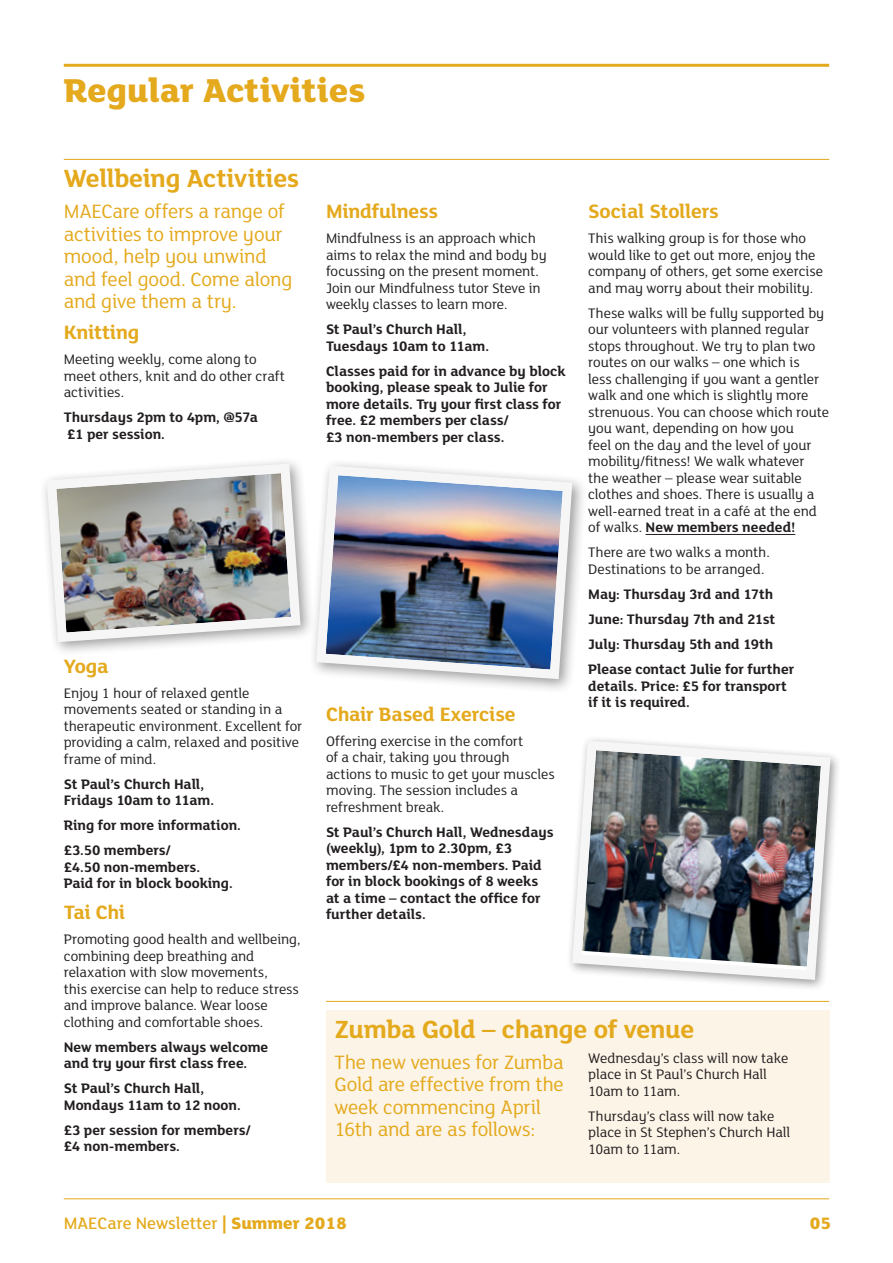
<style>
.page{position:relative;width:893px;height:1263px;background:#fff}
.page>*{position:absolute;margin:0;border:0;box-sizing:border-box;transform-origin:0 0}
.t1{font:800 36px "FS Lola";color:#e4a91c}
.t2{font:700 27px "FS Lola";letter-spacing:-.015em;color:#e4a91c}
.t3{font:21px/22.5px "FS Lola";letter-spacing:-.015em;color:#e4a91c}
.t4{font:700 21px "FS Lola";letter-spacing:-.015em;color:#e4a91c}
.t5{font:500 18px "FS Lola";color:#e4a91c}
.t6{font:800 18px "FS Lola";color:#e4a91c}
.t7{font:15px/16.5px "FS Lola";letter-spacing:-.005em;color:#231f20}
.t8{font:700 15px/16.5px "FS Lola";letter-spacing:-.005em;color:#231f20}
.s1{font-weight:700}
.s2{font-weight:800}
</style>
<div class="page">
<hr style="left:64px;top:159px;width:765px;height:1px;background:#e4a91c">
<hr style="left:646px;top:534px;width:149px;height:1px;background:#231f20">
<hr style="left:64px;top:1198px;width:765px;height:1px;background:#e4a91c">
<hr style="left:64px;top:64px;width:765px;height:3px;background:#e4a91c">
<div style="left:326px;top:1010px;width:503px;height:172px;background:#fcf4e7"></div>
<hr style="left:326px;top:1001px;width:503px;height:1px;background:#e4a91c">
<div style="left:309px;top:458px;width:278px;height:236px;background:#231f20;opacity:.45"></div>
<img style="left:311px;top:461px;width:266px;height:223px">
<div style="left:39px;top:456px;width:277px;height:201px;background:#231f20;opacity:.45"></div>
<img style="left:42px;top:459px;width:263px;height:188px">
<img style="left:570px;top:739px;width:265px;height:246px">
<h1 class="t1" style="left:64px;top:70px;width:303px">Regular Activities</h1>
<h2 class="t2" style="left:64px;top:163px;width:237px">Wellbeing Activities</h2>
<h3 class="t3" style="left:64px;top:201px;width:230px">MAECare offers a range of activities to improve your mood, help you unwind and feel good. Come along and give them a try.</h3>
<h3 class="t4" style="left:64px;top:320px;width:77px">Knitting</h3>
<p class="t7" style="left:64px;top:352px;width:223px">Meeting weekly, come along to meet others, knit and do other craft activities.</p>
<p class="t8" style="left:64px;top:410px;width:196px">Thursdays 2pm to 4pm, @57a £1 per session.</p>
<h3 class="t4" style="left:64px;top:654px;width:46px">Yoga</h3>
<p class="t7" style="left:64px;top:685px;width:240px">Enjoy 1 hour of relaxed gentle movements seated or standing in a therapeutic environment. Excellent for providing a calm, relaxed and positive frame of mind.</p>
<p class="t8" style="left:64px;top:776px;width:152px">St Paul’s Church Hall,<br>Fridays 10am to 11am.</p>
<p class="t8" style="left:64px;top:813px;width:179px;line-height:25px">Ring for more information. £3.50 members/</p>
<p class="t8" style="left:64px;top:859px;width:170px">£4.50 non-members.<br>Paid for in block booking.</p>
<h3 class="t4" style="left:64px;top:900px;width:63px">Tai Chi</h3>
<p class="t7" style="left:64px;top:932px;width:238px">Promoting good health and wellbeing, combining deep breathing and relaxation with slow movements,<br>this exercise can help to reduce stress and improve balance. Wear loose clothing and comfortable shoes.</p>
<p class="t8" style="left:64px;top:1039px;width:206px">New members always welcome and try your first class free.</p>
<p class="t8" style="left:64px;top:1081px;width:179px">St Paul’s Church Hall,<br>Mondays 11am to 12 noon.</p>
<p class="t8" style="left:64px;top:1122px;width:188px">£3 per session for members/ £4 non-members.</p>
<h3 class="t4" style="left:326px;top:199px;width:114px">Mindfulness</h3>
<p class="t7" style="left:326px;top:231px;width:222px">Mindfulness is an approach which aims to relax the mind and body by focussing on the present moment.<br>Join our Mindfulness tutor Steve in weekly classes to learn more.</p>
<p class="t8" style="left:326px;top:322px;width:165px">St Paul’s Church Hall,<br>Tuesdays 10am to 11am.</p>
<p class="t8" style="left:326px;top:364px;width:241px">Classes paid for in advance by block booking, please speak to Julie for more details. Try your first class for free. £2 members per class/<br>£3 non-members per class.</p>
<h3 class="t4" style="left:326px;top:702px;width:191px">Chair Based Exercise</h3>
<p class="t7" style="left:326px;top:733px;width:230px">Offering exercise in the comfort<br>of a chair, taking you through actions to music to get your muscles moving. The session includes a refreshment break.</p>
<p class="t8" style="left:326px;top:824px;width:229px">St Paul’s Church Hall, Wednesdays (weekly), 1pm to 2.30pm, £3 members/£4 non-members. Paid for in block bookings of 8 weeks at a time – contact the office for further details.</p>
<h3 class="t4" style="left:588px;top:199px;width:132px">Social Stollers</h3>
<p class="t7" style="left:588px;top:231px;width:237px">This walking group is for those who would like to get out more, enjoy the company of others, get some exercise and may worry about their mobility.</p>
<p class="t7" style="left:588px;top:306px;width:242px">These walks will be fully supported by our volunteers with planned regular stops throughout. We try to plan two routes on our walks – one which is<br>less challenging if you want a gentler walk and one which is slightly more strenuous. You can choose which route you want, depending on how you<br>feel on the day and the level of your mobility/fitness! We walk whatever<br>the weather – please wear suitable clothes and shoes. There is usually a well-earned treat in a café at the end of walks. <span class="s1">New members needed!</span></p>
<p class="t7" style="left:588px;top:545px;width:183px">There are two walks a month.<br>Destinations to be arranged.</p>
<p class="t8" style="left:588px;top:582px;width:207px;line-height:25px">May: Thursday 3rd and 17th<br>June: Thursday 7th and 21st<br>July: Thursday 5th and 19th<br>Please contact Julie for further</p>
<p class="t8" style="left:588px;top:678px;width:200px">details. Price: £5 for transport if it is required.</p>
<h2 class="t2" style="left:334px;top:1013px;width:361px">Zumba Gold – change of venue</h2>
<h3 class="t3" style="left:334px;top:1052px;width:231px">The new venues for Zumba<br>Gold are effective from the week commencing April<br>16th and are as follows:</h3>
<p class="t7" style="left:588px;top:1050px;width:202px">Wednesday’s class will now take place in St Paul’s Church Hall<br>10am to 11am.</p>
<p class="t7" style="left:588px;top:1108px;width:204px">Thursday’s class will now take place in St Stephen’s Church Hall<br>10am to 11am.</p>
<p class="t5" style="left:64px;top:1212px;width:284px">MAECare Newsletter <span class="s2">| Summer 2018</span></p>
<p class="t6" style="left:810px;top:1212px;width:23px">05</p>
</div>
